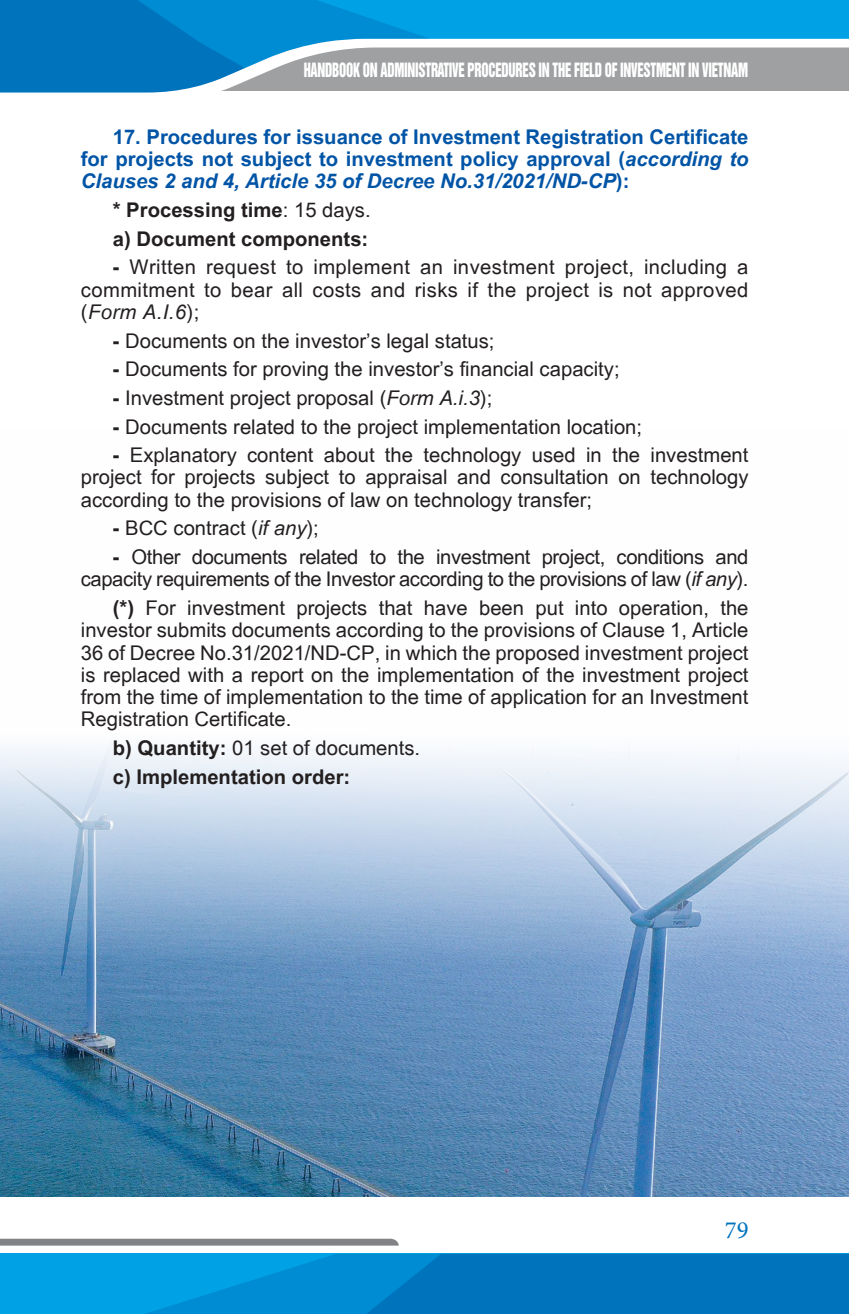
<style>
.page{position:relative;width:849px;height:1314px;background:#fff}
.page>*{position:absolute;margin:0;border:0;box-sizing:border-box;transform-origin:0 0}
.t1{font:24.75px "Minion Pro";color:#0073bd}
.t2{font:20.25px/22.3px "SVN Arial 3";color:#231f20;text-align:justify}
.t3{font:20.25px/22.3px "SVN Arial 3 bold";color:#0054a6;text-align:justify}
.t4{font:20.25px/22.3px "SVN Arial 3";letter-spacing:-.02em;color:#231f20;text-align:right}
.t5{font:20.25px "SVN Arial 3 bold";color:#231f20}
.t6{font:18px "UTM Helvet Ins";letter-spacing:-.02em;color:#fff;scale:.72 1}
.s1{font-family:"SVN Arial 3 bolditalic"}
.s2{font-family:"SVN Arial 3"}
.s3{font-family:"SVN Arial 3 bold"}
.s4{font-family:"SVN Arial 3 italic"}
</style>
<div class="page">
<div style="left:0;top:1254px;width:848px;height:60px;background:#00a2e5"></div>
<svg style="left:146px;top:1254px;width:702px;height:60px;background:#007fc7"></svg>
<svg style="left:0;top:1239px;width:398px;height:7px;background:#86888b"></svg>
<div style="left:453px;top:0;width:395px;height:39px;background:#00a2e5"></div>
<svg style="left:256px;top:0;width:197px;height:39px;background:#0095d9"></svg>
<svg style="left:0;top:0;width:256px;height:39px;background:#007bc4"></svg>
<svg style="left:0;top:39px;width:848px;height:54px;fill:#9ea0a2"></svg>
<img style="left:0;top:744px;width:848px;height:453px">
<p class="t6" style="left:303px;top:55px;width:618px">HANDBOOK ON ADMINISTRATIVE PROCEDURES IN THE FIELD OF INVESTMENT IN VIETNAM</p>
<p class="t3" style="left:81px;top:124px;width:669px;text-indent:32px">17. Procedures for issuance of Investment Registration Certificate for projects not subject to investment policy approval (<span class="s1">according to Clauses 2 and 4, Article 35 of Decree No.31/2021/ND-CP</span>):</p>
<p class="t5" style="left:113px;top:194px;width:259px">* Processing time<span class="s2">: 15 days.</span></p>
<p class="t5" style="left:113px;top:223px;width:257px">a) Document components:</p>
<p class="t2" style="left:81px;top:254px;width:669px;text-indent:32px"><span class="s3">-</span> Written request to implement an investment project, including a commitment to bear all costs and risks if the project is not approved (<span class="s4">Form A.I.6</span>);</p>
<p class="t2" style="left:113px;top:327px;width:383px"><span class="s3">-</span> Documents on the investor’s legal status;</p>
<p class="t2" style="left:113px;top:356px;width:508px"><span class="s3">-</span> Documents for proving the investor’s financial capacity;</p>
<p class="t2" style="left:113px;top:385px;width:381px"><span class="s3">-</span> Investment project proposal (<span class="s4">Form A.i.3</span>);</p>
<p class="t2" style="left:113px;top:413px;width:530px"><span class="s3">-</span> Documents related to the project implementation location;</p>
<p class="t2" style="left:81px;top:442px;width:669px;text-indent:32px"><span class="s3">-</span> Explanatory content about the technology used in the investment project for projects subject to appraisal and consultation on technology according to the provisions of law on technology transfer;</p>
<p class="t2" style="left:113px;top:515px;width:207px"><span class="s3">-</span> BCC contract (<span class="s4">if any</span>);</p>
<p class="t4" style="left:81px;top:544px;width:669px"><span class="s3">-</span> Other documents related to the investment project, conditions and capacity requirements of the Investor according to the provisions of law (<span class="s4">if any</span>).</p>
<p class="t2" style="left:81px;top:595px;width:669px;text-indent:32px"><span class="s3">(*)</span> For investment projects that have been put into operation, the investor submits documents according to the provisions of Clause 1, Article 36 of Decree No.31/2021/ND-CP, in which the proposed investment project is replaced with a report on the implementation of the investment project from the time of implementation to the time of application for an Investment Registration Certificate.</p>
<p class="t2" style="left:113px;top:735px;width:309px"><span class="s3">b) Quantity:</span> 01 set of documents.</p>
<p class="t5" style="left:113px;top:761px;width:239px">c) Implementation order:</p>
<p class="t1" style="left:724px;top:1213px;width:25px">79</p>
</div>
